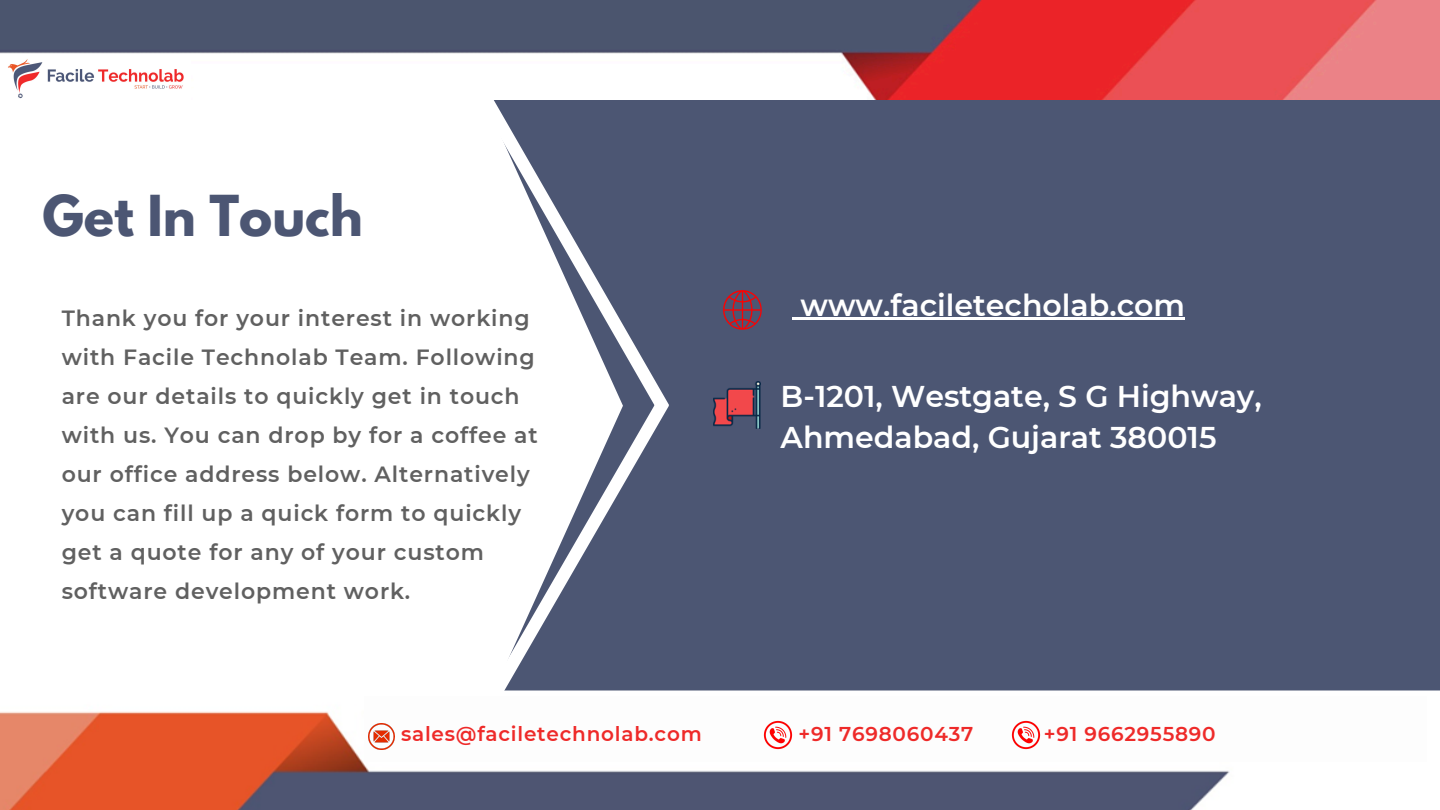
<style>
.page{position:relative;width:1440px;height:810px;background:#4c5673}
.page>*{position:absolute;margin:0;border:0;box-sizing:border-box;transform-origin:0 0}
.t1{font:700 50px "League Spartan";color:#4c5673}
.t2{font:600 30px/41.2px "Montserrat";color:#fff}
.t3{font:600 22px/39px "Montserrat";letter-spacing:.04em;color:#606060}
.t4{font:600 20px "Montserrat";letter-spacing:.04em;color:#ee2a29}
</style>
<div class="page">
<div style="left:0;top:100px;width:399px;height:589px;background:#fff"></div>
<svg style="left:399px;top:100px;width:259px;height:285px"></svg>
<svg style="left:398px;top:385px;width:271px;height:304px"></svg>
<img style="left:0;top:0;width:1440px;height:100px">
<img style="left:0;top:58px;width:190px;height:42px">
<img style="left:0;top:689px;width:1440px;height:121px">
<div style="left:364px;top:696px;width:1062px;height:65px;background:#fdfdfd"></div>
<img style="left:368px;top:723px;width:27px;height:26px">
<img style="left:1011px;top:720px;width:30px;height:30px">
<img style="left:763px;top:720px;width:30px;height:30px">
<img style="left:714px;top:382px;width:46px;height:46px">
<img style="left:723px;top:290px;width:39px;height:40px">
<svg style="left:792px;top:317px;width:8px;height:3px"></svg>
<hr style="left:800px;top:317px;width:385px;height:3px;background:#fff">
<p class="t1" style="left:42px;top:191px;width:322px">Get In Touch</p>
<p class="t3" style="left:62px;top:298px;width:478px">Thank you for your interest in working with Facile Technolab Team. Following are our details to quickly get in touch with us. You can drop by for a coffee at our office address below. Alternatively you can fill up a quick form to quickly get a quote for any of your custom software development work.</p>
<p class="t2" style="left:800px;top:284px;width:386px">www.faciletecholab.com</p>
<p class="t2" style="left:781px;top:375px;width:483px">B-1201, Westgate, S G Highway,<br>Ahmedabad, Gujarat 380015</p>
<p class="t4" style="left:401px;top:722px;width:302px">sales@faciletechnolab.com</p>
<h2 class="t4" style="left:799px;top:722px;width:176px">+91 7698060437</h2>
<h2 class="t4" style="left:1044px;top:722px;width:174px">+91 9662955890</h2>
</div>
